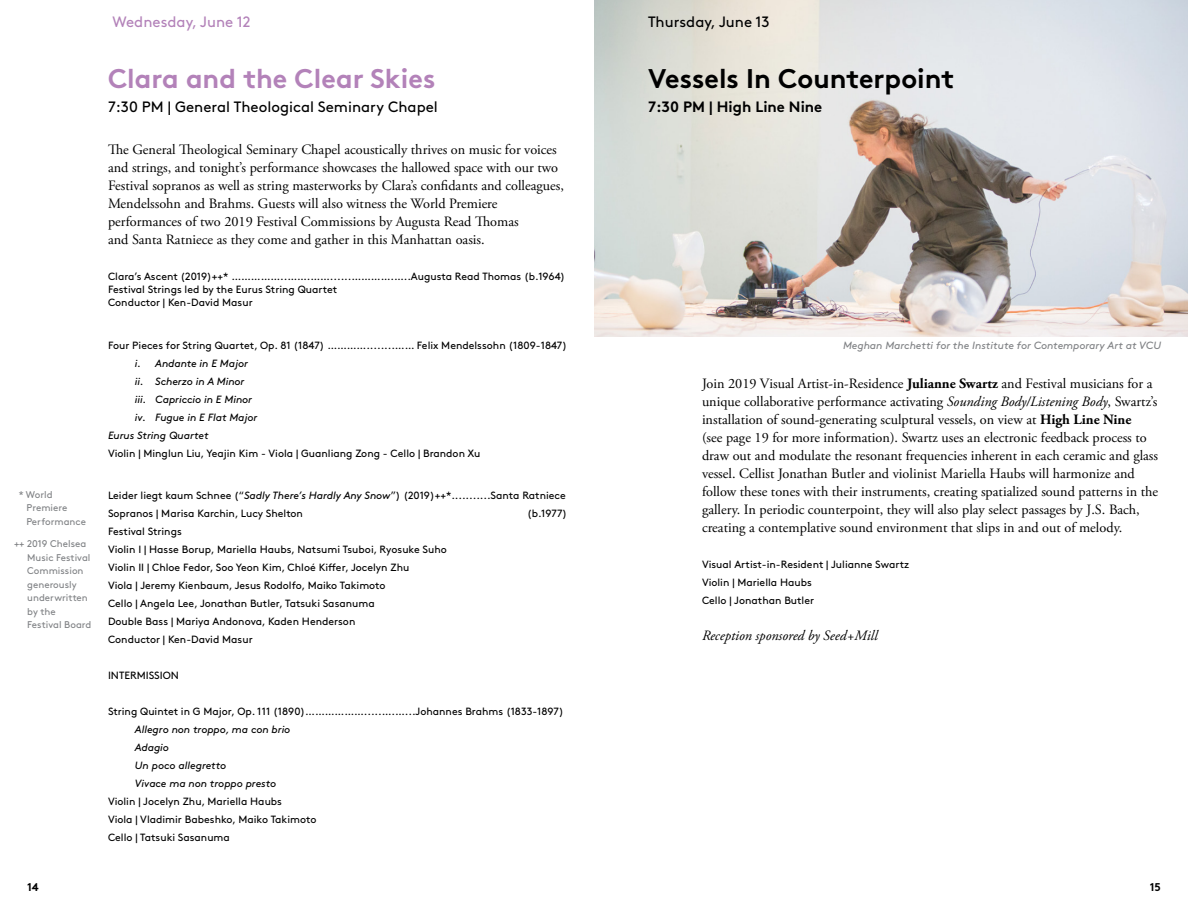
<style>
.page{position:relative;width:1188px;height:918px;background:#fff}
.page>*{position:absolute;margin:0;border:0;box-sizing:border-box;transform-origin:0 0}
.t1{font:700 27px "Brown Std";color:#000}
.t2{font:700 27px "Brown Std";color:#b382b9}
.t3{font:15px "Brown Std";color:#000}
.t4{font:700 15px "Brown Std";color:#000}
.t5{font:15px "Brown Std";color:#b382b9}
.t6{font:14.25px/18px "Adobe Garamond Pro";color:#000}
.t7{font:italic 14.25px "Adobe Garamond Pro";color:#000}
.t8{font:700 11.25px "Brown Std";color:#000}
.t9{font:10.5px/18px "Brown";color:#000}
.t10{font:italic 10.5px/18px "Brown";letter-spacing:-.005em;color:#000}
.t11{font:italic 10.5px "Brown";color:#808285}
.t12{font:9.75px/13.5px "Brown Std";color:#808285}
.s1{font-style:italic}
.s2{font-weight:700}
</style>
<div class="page">
<img style="left:594px;top:0;width:594px;height:337px">
<p class="t12" style="left:27px;top:488px;width:61px;text-indent:-8px">* World<br>Premiere<br>Performance</p>
<p class="t12" style="left:27px;top:537px;width:66px;text-indent:-13px">++ 2019 Chelsea<br>Music Festival<br>Commission generously underwritten by the<br>Festival Board</p>
<p class="t5" style="left:112px;top:13px;width:140px">Wednesday, June 12</p>
<h1 class="t2" style="left:108px;top:62px;width:329px">Clara and the Clear Skies</h1>
<p class="t3" style="left:108px;top:98px;width:331px">7:30 PM | General Theological Seminary Chapel</p>
<p class="t6" style="left:108px;top:141px;width:457px">The General Theological Seminary Chapel acoustically thrives on music for voices and strings, and tonight’s performance showcases the hallowed space with our two Festival sopranos as well as string masterworks by Clara’s confidants and colleagues, Mendelssohn and Brahms. Guests will also witness the World Premiere performances of two 2019 Festival Commissions by Augusta Read Thomas<br>and Santa Ratniece as they come and gather in this Manhattan oasis.</p>
<p class="t9" style="left:108px;top:270px;width:459px;line-height:12.6px">Clara’s Ascent (2019)++* ……………..…….……......………….…..Augusta Read Thomas (b.1964)<br>Festival Strings led by the Eurus String Quartet<br>Conductor | Ken-David Masur</p>
<p class="t9" style="left:108px;top:335px;width:461px">Four Pieces for String Quartet, Op. 81 (1847) …………........…… Felix Mendelssohn (1809-1847)</p>
<p class="t10" style="left:135px;top:353px;width:114px">i. Andante in E Major</p>
<p class="t10" style="left:135px;top:371px;width:111px">ii. Scherzo in A Minor</p>
<p class="t10" style="left:135px;top:389px;width:119px">iii. Capriccio in E Minor</p>
<p class="t10" style="left:135px;top:407px;width:124px">iv. Fugue in E Flat Major</p>
<p class="t10" style="left:108px;top:425px;width:102px">Eurus String Quartet</p>
<p class="t9" style="left:108px;top:443px;width:374px">Violin | Minglun Liu, Yeajin Kim - Viola | Guanliang Zong - Cello | Brandon Xu</p>
<p class="t9" style="left:108px;top:485px;width:459px">Leider liegt kaum Schnee (“<span class="s1">Sadly There’s Hardly Any Snow</span>”) (2019)++*...........Santa Ratniece<br>Sopranos | Marisa Karchin, Lucy Shelton</p>
<p class="t9" style="left:527px;top:503px;width:42px">(b.1977)</p>
<p class="t9" style="left:108px;top:521px;width:340px">Festival Strings<br>Violin I | Hasse Borup, Mariella Haubs, Natsumi Tsuboi, Ryosuke Suho Violin II | Chloe Fedor, Soo Yeon Kim, Chloé Kiffer, Jocelyn Zhu<br>Viola | Jeremy Kienbaum, Jesus Rodolfo, Maiko Takimoto<br>Cello | Angela Lee, Jonathan Butler, Tatsuki Sasanuma<br>Double Bass | Mariya Andonova, Kaden Henderson<br>Conductor | Ken-David Masur</p>
<p class="t9" style="left:108px;top:665px;width:72px">INTERMISSION</p>
<p class="t9" style="left:108px;top:701px;width:457px">String Quintet in G Major, Op. 111 (1890)……………….....….…...Johannes Brahms (1833-1897)</p>
<p class="t10" style="left:135px;top:719px;width:157px">Allegro non troppo, ma con brio<br>Adagio<br>Un poco allegretto<br>Vivace ma non troppo presto</p>
<p class="t9" style="left:108px;top:791px;width:210px">Violin | Jocelyn Zhu, Mariella Haubs<br>Viola | Vladimir Babeshko, Maiko Takimoto<br>Cello | Tatsuki Sasanuma</p>
<p class="t3" style="left:648px;top:13px;width:123px">Thursday, June 13</p>
<h1 class="t1" style="left:648px;top:62px;width:308px">Vessels In Counterpoint</h1>
<p class="t4" style="left:648px;top:97px;width:176px">7:30 PM | High Line Nine</p>
<p class="t11" style="left:843px;top:337px;width:319px">Meghan Marchetti for the Institute for Contemporary Art at VCU</p>
<p class="t6" style="left:702px;top:375px;width:458px">Join 2019 Visual Artist-in-Residence <span class="s2">Julianne Swartz</span> and Festival musicians for a unique collaborative performance activating <span class="s1">Sounding Body/Listening Body</span>, Swartz’s installation of sound-generating sculptural vessels, on view at <span class="s2">High Line Nine<br></span>(see page 19 for more information). Swartz uses an electronic feedback process to draw out and modulate the resonant frequencies inherent in each ceramic and glass vessel. Cellist Jonathan Butler and violinist Mariella Haubs will harmonize and follow these tones with their instruments, creating spatialized sound patterns in the gallery. In periodic counterpoint, they will also play select passages by J.S. Bach, creating a contemplative sound environment that slips in and out of melody.</p>
<p class="t9" style="left:702px;top:554px;width:209px">Visual Artist-in-Resident | Julianne Swartz<br>Violin | Mariella Haubs<br>Cello | Jonathan Butler</p>
<p class="t7" style="left:702px;top:627px;width:177px">Reception sponsored by Seed+Mill</p>
<p class="t8" style="left:27px;top:880px;width:13px">14</p>
<p class="t8" style="left:1150px;top:880px;width:13px">15</p>
</div>
